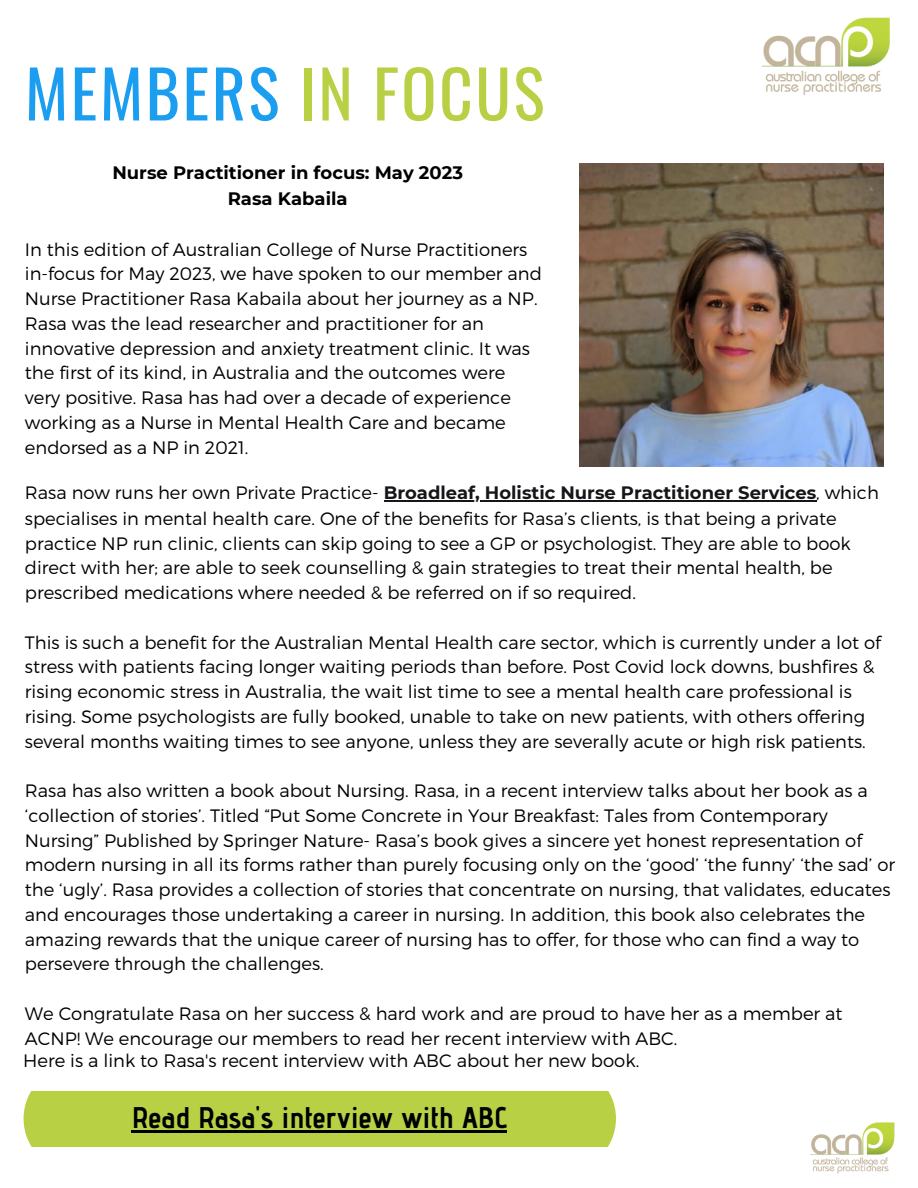
<style>
.page{position:relative;width:918px;height:1188px;background:#fff}
.page>*{position:absolute;margin:0;border:0;box-sizing:border-box;transform-origin:0 0}
.t1{font:65.4px "Oswald";letter-spacing:.04em;color:#1b9df0}
.t2{font:700 29.85px "Advent Pro";color:#000}
.t3{font:300 18px/24.8px "Montserrat";color:#000}
.t4{font:700 18px "Montserrat";color:#000}
.s1{color:#b8d044}
.s2{font-weight:700;color:#14161a}
</style>
<div class="page">
<img style="left:810px;top:1122px;width:85px;height:52px">
<img style="left:579px;top:163px;width:304px;height:304px">
<img style="left:761px;top:17px;width:129px;height:78px">
<hr style="left:384px;top:500px;width:432px;height:1px;background:#14161a">
<div style="left:24px;top:1091px;width:592px;height:55px;background:#b8d044"></div>
<hr style="left:132px;top:1130px;width:375px;height:3px;background:#000">
<p class="t1" style="left:25px;top:42px;width:521px">MEMBERS <span class="s1">IN FOCUS</span></p>
<p class="t4" style="left:112px;top:162px;width:352px">Nurse Practitioner in focus: May 2023</p>
<p class="t4" style="left:228px;top:188px;width:121px">Rasa Kabaila</p>
<p class="t3" style="left:25px;top:236px;width:519px">In this edition of Australian College of Nurse Practitioners in-focus for May 2023, we have spoken to our member and Nurse Practitioner Rasa Kabaila about her journey as a NP.<br>Rasa was the lead researcher and practitioner for an innovative depression and anxiety treatment clinic. It was the first of its kind, in Australia and the outcomes were very positive. Rasa has had over a decade of experience working as a Nurse in Mental Health Care and became endorsed as a NP in 2021.</p>
<p class="t3" style="left:25px;top:479px;width:855px">Rasa now runs her own Private Practice- <span class="s2">Broadleaf, Holistic Nurse Practitioner Services</span>, which specialises in mental health care. One of the benefits for Rasa’s clients, is that being a private practice NP run clinic, clients can skip going to see a GP or psychologist. They are able to book direct with her; are able to seek counselling &amp; gain strategies to treat their mental health, be prescribed medications where needed &amp; be referred on if so required.</p>
<p class="t3" style="left:25px;top:629px;width:857px">This is such a benefit for the Australian Mental Health care sector, which is currently under a lot of stress with patients facing longer waiting periods than before. Post Covid lock downs, bushfires &amp; rising economic stress in Australia, the wait list time to see a mental health care professional is rising. Some psychologists are fully booked, unable to take on new patients, with others offering several months waiting times to see anyone, unless they are severally acute or high risk patients.</p>
<p class="t3" style="left:25px;top:777px;width:872px">Rasa has also written a book about Nursing. Rasa, in a recent interview talks about her book as a ‘collection of stories’. Titled “Put Some Concrete in Your Breakfast: Tales from Contemporary Nursing” Published by Springer Nature- Rasa’s book gives a sincere yet honest representation of modern nursing in all its forms rather than purely focusing only on the ‘good’ ‘the funny’ ‘the sad’ or the ‘ugly’. Rasa provides a collection of stories that concentrate on nursing, that validates, educates and encourages those undertaking a career in nursing. In addition, this book also celebrates the amazing rewards that the unique career of nursing has to offer, for those who can find a way to persevere through the challenges.</p>
<p class="t3" style="left:25px;top:1000px;width:819px">We Congratulate Rasa on her success &amp; hard work and are proud to have her as a member at<br>ACNP! We encourage our members to read her recent interview with ABC.</p>
<p class="t3" style="left:23px;top:1047px;width:618px">Here is a link to Rasa's recent interview with ABC about her new book.</p>
<p class="t2" style="left:132px;top:1099px;width:377px">Read Rasa's interview with ABC</p>
</div>
